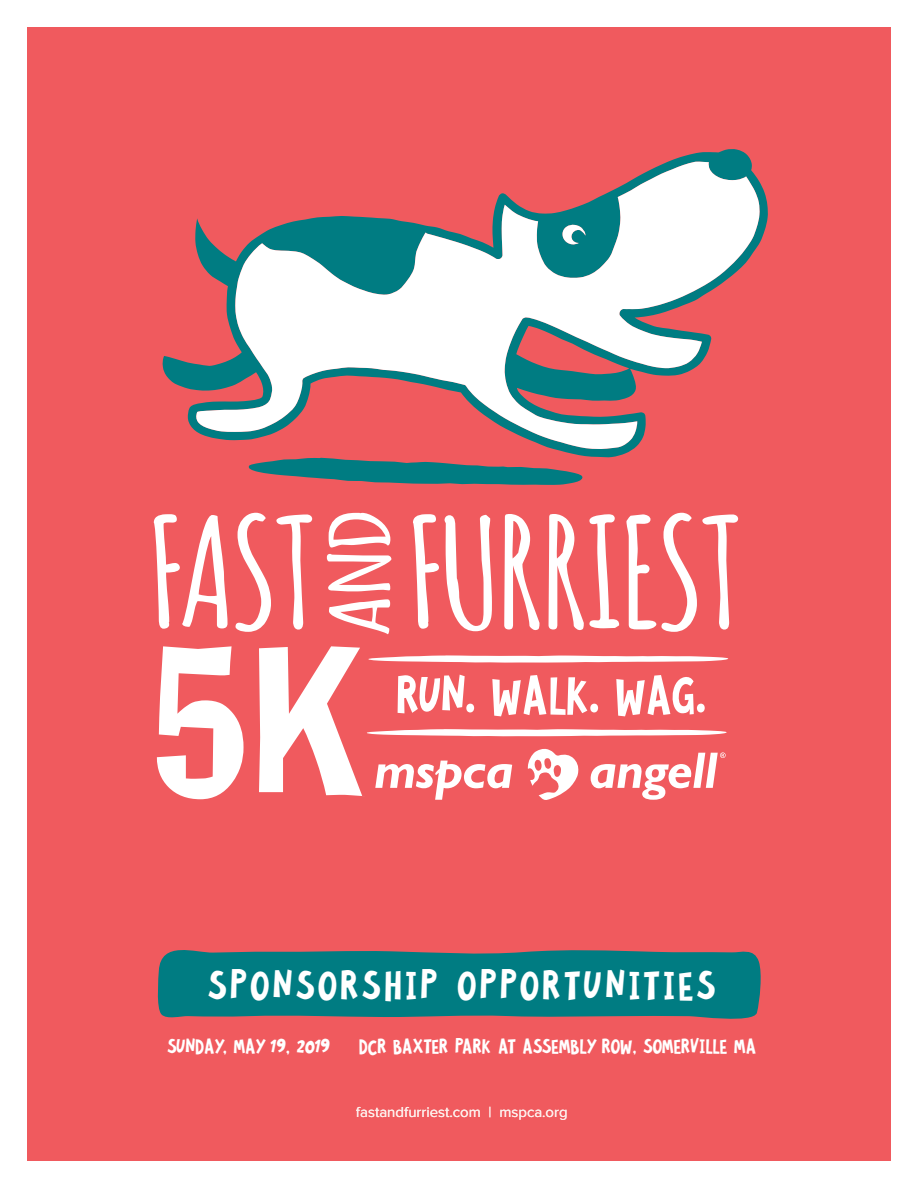
<style>
.page{position:relative;width:918px;height:1188px;background:#fff}
.page>*{position:absolute;margin:0;border:0;box-sizing:border-box;transform-origin:0 0}
.t1{font:44.85px "Cool Britannia Sans";letter-spacing:.08em;color:#fff}
.t2{font:22.35px "Cool Britannia Sans";color:#fff}
.t3{font:15px "Proxima Nova";color:#fff}
.s1{font-family:"Myriad Pro";color:#f05a5e}
</style>
<div class="page">
<div style="left:27px;top:27px;width:864px;height:1134px;background:#f05a5e"></div>
<svg style="left:157px;top:950px;width:604px;height:69px;background:#10797f"></svg>
<svg style="left:329px;top:599px;width:61px;height:35px"></svg>
<svg style="left:327px;top:554px;width:64px;height:37px"></svg>
<svg style="left:329px;top:513px;width:61px;height:35px"></svg>
<svg style="left:154px;top:514px;width:74px;height:115px"></svg>
<svg style="left:236px;top:513px;width:76px;height:119px"></svg>
<svg style="left:413px;top:514px;width:26px;height:115px"></svg>
<svg style="left:445px;top:515px;width:47px;height:116px"></svg>
<svg style="left:504px;top:514px;width:35px;height:116px"></svg>
<svg style="left:549px;top:514px;width:70px;height:116px"></svg>
<svg style="left:626px;top:513px;width:112px;height:119px"></svg>
<svg style="left:157px;top:646px;width:87px;height:153px"></svg>
<svg style="left:259px;top:646px;width:470px;height:154px"></svg>
<svg style="left:162px;top:149px;width:606px;height:309px"></svg>
<svg style="left:248px;top:458px;width:335px;height:27px"></svg>
<svg style="left:196px;top:161px;width:564px;height:288px"></svg>
<svg style="left:562px;top:224px;width:24px;height:21px"></svg>
<h1 class="t1" style="left:208px;top:954px;width:509px">SPONSORSHIP OPPORTUNITIES</h1>
<p class="t2" style="left:167px;top:1030px;width:590px">SUNDAY, MAY 19, 2019 <span class="s1">•</span> DCR BAXTER PARK AT ASSEMBLY ROW, SOMERVILLE MA</p>
<p class="t3" style="left:356px;top:1103px;width:213px">fastandfurriest.com | mspca.org</p>
</div>
